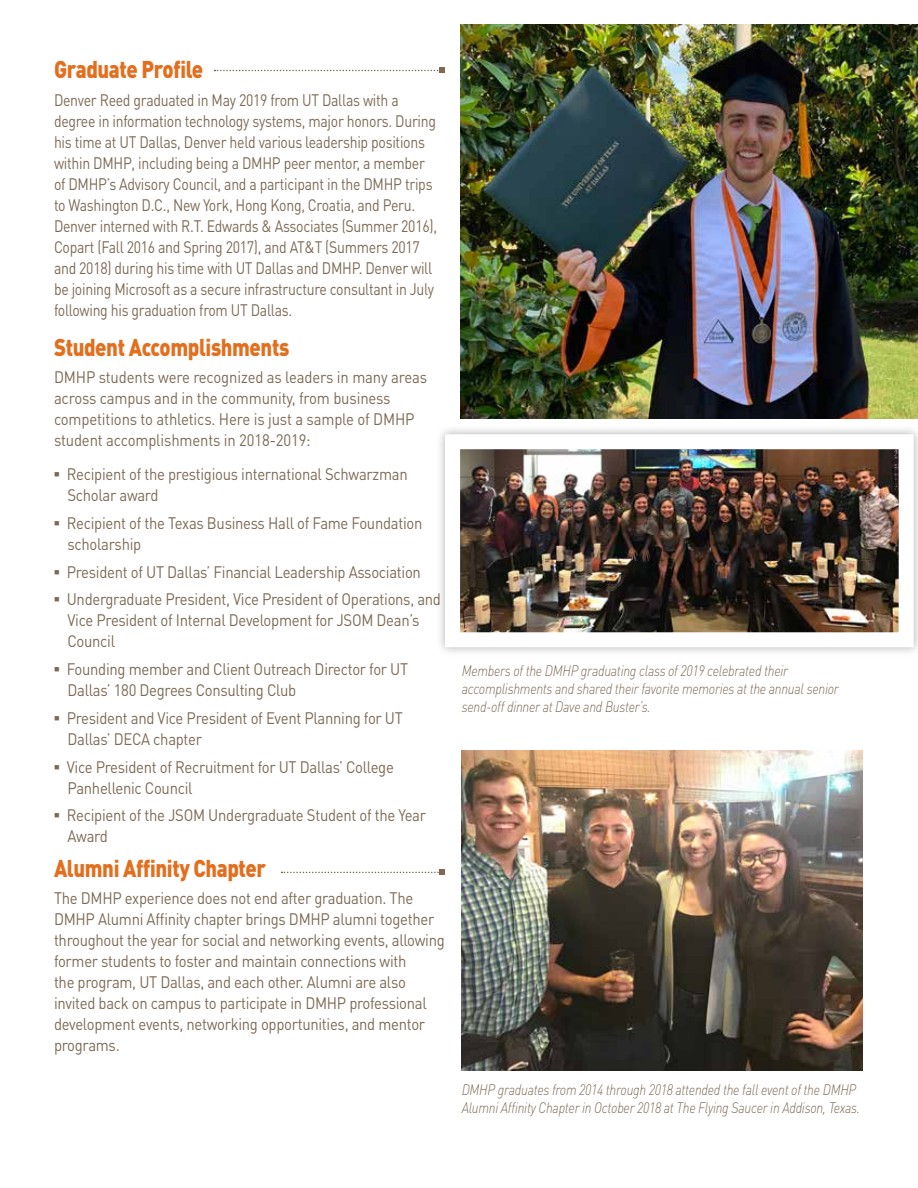
<style>
.page{position:relative;width:918px;height:1188px;background:#fff}
.page>*{position:absolute;margin:0;border:0;box-sizing:border-box;transform-origin:0 0}
.t1{font:900 24px "DIN Pro";letter-spacing:-.02em;color:#e36f1e;scale:.85 1}
.t2{font:16.5px/21px "DIN Pro";letter-spacing:-.02em;color:#7c6a55;scale:.9 1}
.t3{font:16.5px/21px "DIN Pro";letter-spacing:-.02em;color:#7c6a55;scale:.85 1}
.t4{font:italic 300 15px/18px "DIN Pro";letter-spacing:-.02em;color:#7c6a55;scale:.85 1}
</style>
<div class="page">
<svg style="left:282px;top:869px;width:163px;height:6px"></svg>
<img style="left:460px;top:24px;width:458px;height:394px">
<div style="left:435px;top:424px;width:483px;height:233px;background:#000;opacity:.3"></div>
<img style="left:461px;top:450px;width:437px;height:181px">
<img style="left:462px;top:751px;width:401px;height:319px">
<svg style="left:215px;top:68px;width:230px;height:5px"></svg>
<h1 class="t1" style="left:54px;top:53px;width:177px">Graduate Profile</h1>
<p class="t3" style="left:54px;top:89px;width:452px">Denver Reed graduated in May 2019 from UT Dallas with a degree in information technology systems, major honors. During his time at UT Dallas, Denver held various leadership positions within DMHP, including being a DMHP peer mentor, a member of DMHP’s Advisory Council, and a participant in the DMHP trips to Washington D.C., New York, Hong Kong, Croatia, and Peru.<br>Denver interned with R.T. Edwards &amp; Associates (Summer 2016), Copart (Fall 2016 and Spring 2017), and AT&amp;T (Summers 2017 and 2018) during his time with UT Dallas and DMHP. Denver will be joining Microsoft as a secure infrastructure consultant in July following his graduation from UT Dallas.</p>
<h1 class="t1" style="left:54px;top:331px;width:278px">Student Accomplishments</h1>
<p class="t2" style="left:54px;top:365px;width:416px">DMHP students were recognized as leaders in many areas across campus and in the community, from business competitions to athletics. Here is just a sample of DMHP student accomplishments in 2018-2019:</p>
<p class="t2" style="left:67px;top:463px;width:379px;text-indent:-13px">■ Recipient of the prestigious international Schwarzman<br>Scholar award</p>
<p class="t2" style="left:67px;top:512px;width:396px;text-indent:-13px">■ Recipient of the Texas Business Hall of Fame Foundation scholarship</p>
<p class="t2" style="left:54px;top:560px;width:409px">■ President of UT Dallas’ Financial Leadership Association</p>
<p class="t2" style="left:67px;top:588px;width:417px;text-indent:-13px">■ Undergraduate President, Vice President of Operations, and<br>Vice President of Internal Development for JSOM Dean’s<br>Council</p>
<p class="t2" style="left:67px;top:658px;width:380px;text-indent:-13px">■ Founding member and Client Outreach Director for UT<br>Dallas’ 180 Degrees Consulting Club</p>
<p class="t2" style="left:67px;top:707px;width:374px;text-indent:-13px">■ President and Vice President of Event Planning for UT<br>Dallas’ DECA chapter</p>
<p class="t2" style="left:67px;top:755px;width:364px;text-indent:-13px">■ Vice President of Recruitment for UT Dallas’ College<br>Panhellenic Council</p>
<p class="t2" style="left:67px;top:804px;width:400px;text-indent:-13px">■ Recipient of the JSOM Undergraduate Student of the Year<br>Award</p>
<h1 class="t1" style="left:54px;top:853px;width:251px">Alumni Affinity Chapter</h1>
<p class="t2" style="left:54px;top:887px;width:436px">The DMHP experience does not end after graduation. The DMHP Alumni Affinity chapter brings DMHP alumni together throughout the year for social and networking events, allowing former students to foster and maintain connections with<br>the program, UT Dallas, and each other. Alumni are also invited back on campus to participate in DMHP professional development events, networking opportunities, and mentor programs.</p>
<p class="t4" style="left:462px;top:661px;width:445px">Members of the DMHP graduating class of 2019 celebrated their accomplishments and shared their favorite memories at the annual senior send-off dinner at Dave and Buster’s.</p>
<p class="t4" style="left:462px;top:1080px;width:470px">DMHP graduates from 2014 through 2018 attended the fall event of the DMHP<br>Alumni Affinity Chapter in October 2018 at The Flying Saucer in Addison, Texas.</p>
</div>
